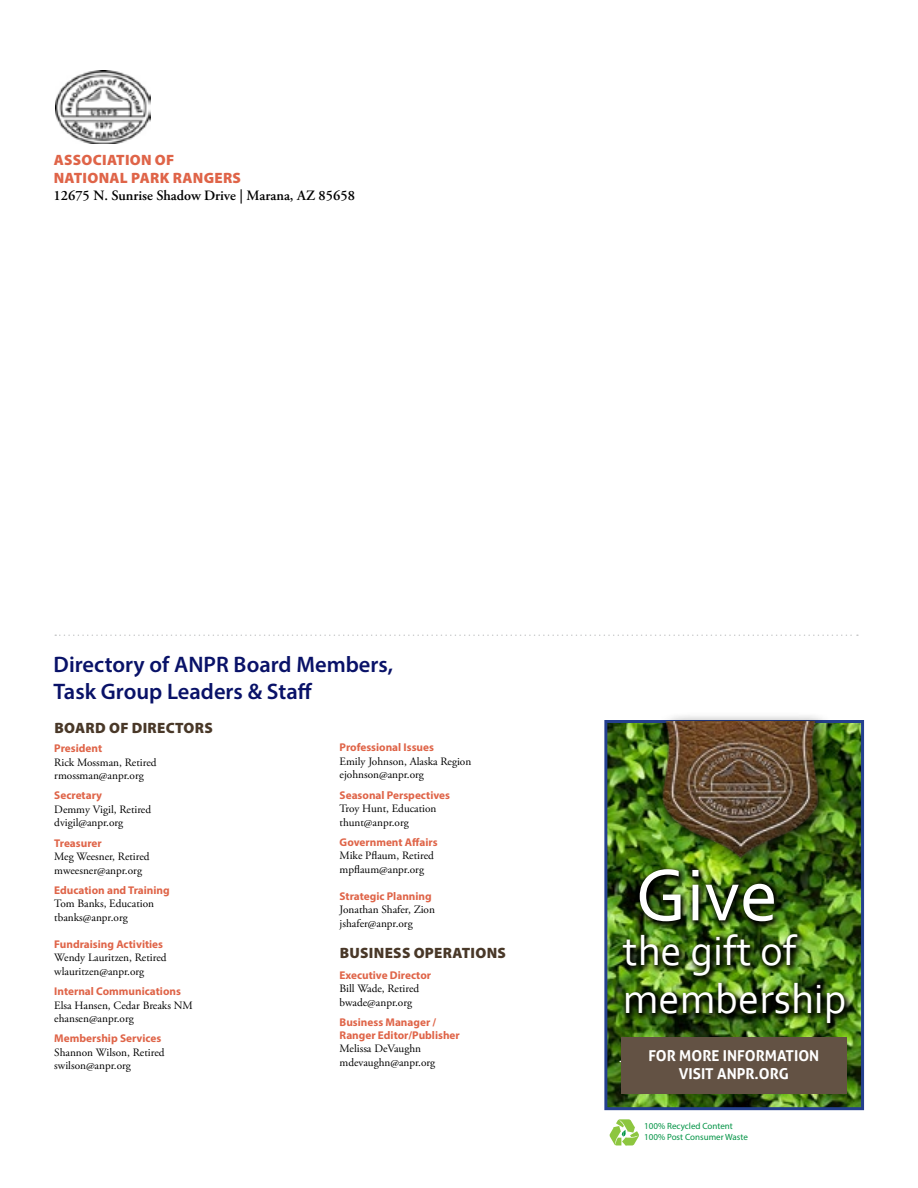
<style>
.page{position:relative;width:918px;height:1188px;background:#fff}
.page>*{position:absolute;margin:0;border:0;box-sizing:border-box;transform-origin:0 0}
.t1{font:76.8px "Corbel";color:#fff}
.t2{font:42.9px/48px "Corbel";color:#fff}
.t3{font:40.8px "Adobe Garamond Pro";color:#fff}
.t4{font:600 22.5px/27px "Myriad Pro";color:#091268}
.t5{font:900 15px "Myriad Pro";letter-spacing:.02em;color:#493828}
.t6{font:900 15px/18px "Myriad Pro";letter-spacing:.02em;color:#df6448}
.t7{font:700 15px/18px "Aller";color:#fff;text-align:center}
.t8{font:600 14.25px "Adobe Garamond Pro";color:#000}
.t9{font:11.25px/13.5px "Adobe Garamond Pro";color:#000}
.t10{font:700 11.25px/12.8px "Myriad Pro";color:#df6448}
.t11{font:9px/10.8px "Myriad Pro";color:#009344}
</style>
<div class="page">
<img style="left:608px;top:724px;width:252px;height:382px">
<div style="left:604px;top:720px;width:260px;height:390px;border:3px solid #25408f"></div>
<img style="left:55px;top:70px;width:96px;height:73px">
<svg style="left:610px;top:1119px;width:29px;height:27px"></svg>
<svg style="left:55px;top:634px;width:803px;height:2px"></svg>
<div style="left:654px;top:712px;width:183px;height:162px;background:#000;opacity:.75"></div>
<img style="left:644px;top:721px;width:183px;height:144px">
<img style="left:618px;top:865px;width:235px;height:167px">
<div style="left:621px;top:1037px;width:226px;height:57px;background:#635244"></div>
<h3 class="t6" style="left:54px;top:150px;width:189px">ASSOCIATION OF<br>NATIONAL PARK RANGERS</h3>
<p class="t8" style="left:54px;top:187px;width:303px">12675 N. Sunrise Shadow Drive | Marana, AZ 85658</p>
<h3 class="t4" style="left:54px;top:651px;width:341px">Directory of ANPR Board Members,<br>Task Group Leaders &amp; Staff</h3>
<h3 class="t5" style="left:54px;top:718px;width:160px">BOARD OF DIRECTORS</h3>
<p class="t10" style="left:54px;top:742px;width:49px">President</p>
<p class="t9" style="left:54px;top:756px;width:104px">Rick Mossman, Retired rmossman@anpr.org</p>
<p class="t10" style="left:54px;top:789px;width:49px">Secretary</p>
<p class="t9" style="left:54px;top:803px;width:98px">Demmy Vigil, Retired dvigil@anpr.org</p>
<p class="t10" style="left:54px;top:836px;width:49px">Treasurer</p>
<p class="t9" style="left:54px;top:850px;width:97px">Meg Weesner, Retired mweesner@anpr.org</p>
<p class="t10" style="left:54px;top:883px;width:117px">Education and Training</p>
<p class="t9" style="left:54px;top:897px;width:101px">Tom Banks, Education tbanks@anpr.org</p>
<p class="t10" style="left:54px;top:937px;width:110px">Fundraising Activities</p>
<p class="t9" style="left:54px;top:951px;width:114px">Wendy Lauritzen, Retired wlauritzen@anpr.org</p>
<p class="t10" style="left:54px;top:985px;width:128px">Internal Communications</p>
<p class="t9" style="left:54px;top:999px;width:140px">Elsa Hansen, Cedar Breaks NM ehansen@anpr.org</p>
<p class="t10" style="left:54px;top:1032px;width:109px">Membership Services</p>
<p class="t9" style="left:54px;top:1046px;width:112px">Shannon Wilson, Retired swilson@anpr.org</p>
<p class="t10" style="left:340px;top:741px;width:96px">Professional Issues</p>
<p class="t9" style="left:340px;top:755px;width:133px">Emily Johnson, Alaska Region ejohnson@anpr.org</p>
<p class="t10" style="left:340px;top:788px;width:112px">Seasonal Perspectives</p>
<p class="t9" style="left:340px;top:802px;width:98px">Troy Hunt, Education thunt@anpr.org</p>
<p class="t10" style="left:340px;top:835px;width:99px">Government Affairs</p>
<p class="t9" style="left:340px;top:850px;width:96px">Mike Pflaum, Retired mpflaum@anpr.org</p>
<p class="t10" style="left:340px;top:889px;width:94px">Strategic Planning</p>
<p class="t9" style="left:340px;top:904px;width:97px">Jonathan Shafer, Zion jshafer@anpr.org</p>
<h3 class="t5" style="left:340px;top:943px;width:168px">BUSINESS OPERATIONS</h3>
<p class="t10" style="left:340px;top:968px;width:93px">Executive Director</p>
<p class="t9" style="left:340px;top:982px;width:81px">Bill Wade, Retired bwade@anpr.org</p>
<p class="t10" style="left:340px;top:1015px;width:122px">Business Manager /<br>Ranger Editor/Publisher</p>
<p class="t9" style="left:340px;top:1042px;width:97px">Melissa DeVaughn mdevaughn@anpr.org</p>
<h1 class="t1" style="left:635px;top:847px;width:144px">Give</h1>
<h2 class="t2" style="left:623px;top:926px;width:225px">the gift of membership</h2>
<h3 class="t7" style="left:648px;top:1047px;width:172px">FOR MORE INFORMATION<br>VISIT ANPR.ORG</h3>
<h3 class="t3" style="left:620px;top:1040px;width:221px">www.anpr.org</h3>
<p class="t11" style="left:644px;top:1120px;width:105px">100% Recycled Content<br>100% Post Consumer Waste</p>
</div>
